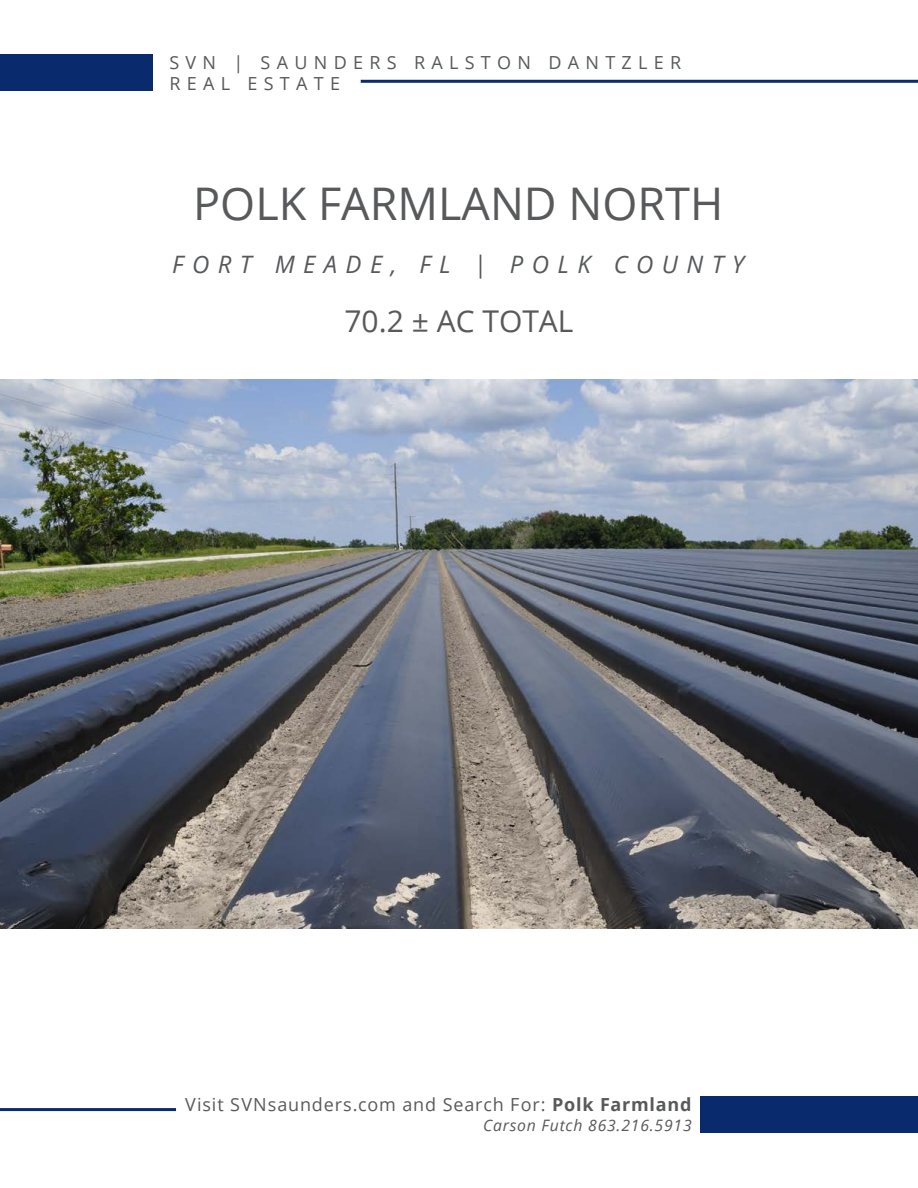
<style>
.page{position:relative;width:918px;height:1188px;background:#fff}
.page>*{position:absolute;margin:0;border:0;box-sizing:border-box;transform-origin:0 0}
.t1{font:45px "Open Sans";color:#58595b}
.t2{font:30px "Open Sans";color:#58595b}
.t3{font:italic 24px "Open Sans";letter-spacing:.35em;color:#58595b}
.t4{font:18px "Open Sans";letter-spacing:.045em;color:#58595b}
.t5{font:18px/21.6px "Open Sans";letter-spacing:.35em;color:#58595b}
.t6{font:italic 15.75px "Open Sans";letter-spacing:.05em;color:#58595b}
.s1{font-weight:700}
</style>
<div class="page">
<div style="left:700px;top:1096px;width:218px;height:36px;background:#092a6d"></div>
<hr style="left:0;top:1108px;width:176px;height:3px;background:#092a6d">
<img style="left:0;top:379px;width:918px;height:550px">
<div style="left:0;top:55px;width:152px;height:36px;background:#092a6d"></div>
<hr style="left:361px;top:80px;width:557px;height:3px;background:#092a6d">
<p class="t5" style="left:169px;top:51px;width:513px">SVN | SAUNDERS RALSTON DANTZLER<br>REAL ESTATE</p>
<h1 class="t1" style="left:193px;top:173px;width:532px">POLK FARMLAND NORTH</h1>
<h3 class="t3" style="left:172px;top:248px;width:573px">FORT MEADE, FL | POLK COUNTY</h3>
<h2 class="t2" style="left:345px;top:301px;width:231px">70.2 ± AC TOTAL</h2>
<p class="t4" style="left:185px;top:1093px;width:508px">Visit SVNsaunders.com and Search For: <span class="s1">Polk Farmland</span></p>
<p class="t6" style="left:483px;top:1115px;width:210px">Carson Futch 863.216.5913</p>
</div>
